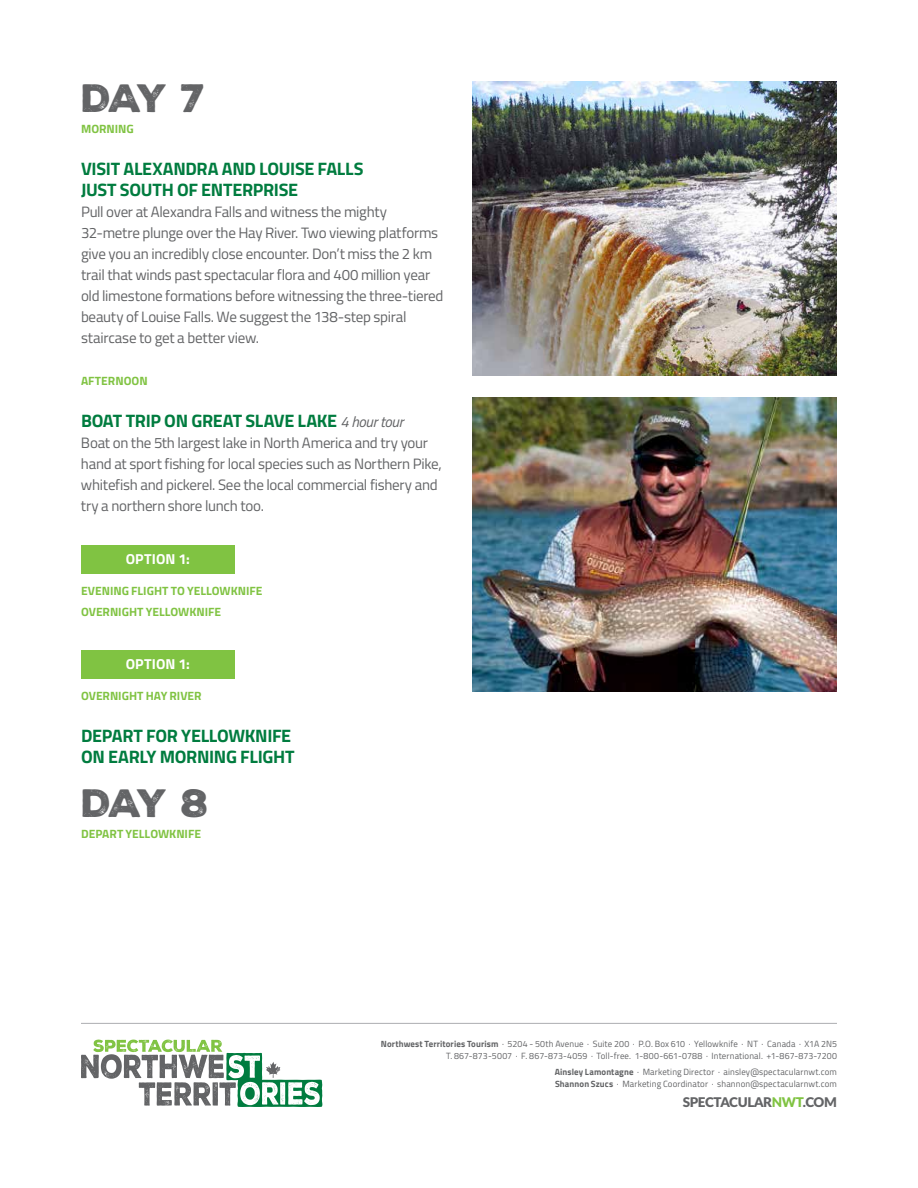
<style>
.page{position:relative;width:918px;height:1188px;background:#fff}
.page>*{position:absolute;margin:0;border:0;box-sizing:border-box;transform-origin:0 0}
.t1{font:38.25px "Nexa Rust Sans Black 01";letter-spacing:-.115em;color:#636466}
.t2{font:700 18px/21px "Titillium Web";letter-spacing:-.02em;color:#007c3f}
.t3{font:15px/21px "Titillium Web";letter-spacing:-.02em;color:#636466}
.t4{font:700 14.4px "Titillium Web";letter-spacing:.01em;color:#fff}
.t5{font:900 13.35px "Lato";letter-spacing:-.025em;color:#636466}
.t6{font:700 12px/21px "Titillium Web";color:#80c342}
.t7{font:9px/12px "Titillium Web";letter-spacing:.015em;color:#636466;text-align:right}
.s1{font-weight:400;font-style:italic;font-size:15px;color:#636466}
.s2{font-weight:700}
.s3{color:#80c342}
</style>
<div class="page">
<svg style="left:81px;top:1040px;width:241px;height:67px"></svg>
<hr style="left:81px;top:1023px;width:756px;height:1px;background:#acaeb1">
<div style="left:81px;top:545px;width:153px;height:29px;background:#80c342"></div>
<div style="left:81px;top:650px;width:153px;height:29px;background:#80c342"></div>
<img style="left:472px;top:81px;width:365px;height:294px">
<img style="left:472px;top:397px;width:365px;height:294px">
<h1 class="t1" style="left:81px;top:72px;width:126px">DAY 7</h1>
<p class="t6" style="left:81px;top:117px;width:54px">MORNING</p>
<p class="t2" style="left:81px;top:157px;width:284px">VISIT ALEXANDRA AND LOUISE FALLS<br>JUST SOUTH OF ENTERPRISE</p>
<p class="t3" style="left:81px;top:200px;width:364px">Pull over at Alexandra Falls and witness the mighty 32-metre plunge over the Hay River. Two viewing platforms give you an incredibly close encounter. Don’t miss the 2 km trail that winds past spectacular flora and 400 million year old limestone formations before witnessing the three-tiered beauty of Louise Falls. We suggest the 138-step spiral staircase to get a better view.</p>
<p class="t6" style="left:81px;top:369px;width:68px">AFTERNOON</p>
<p class="t2" style="left:81px;top:409px;width:324px">BOAT TRIP ON GREAT SLAVE LAKE <span class="s1">4 hour tour</span></p>
<p class="t3" style="left:81px;top:431px;width:362px">Boat on the 5th largest lake in North America and try your hand at sport fishing for local species such as Northern Pike, whitefish and pickerel. See the local commercial fishery and try a northern shore lunch too.</p>
<p class="t4" style="left:126px;top:548px;width:66px">OPTION 1:</p>
<p class="t6" style="left:81px;top:579px;width:183px">EVENING FLIGHT TO YELLOWKNIFE<br>OVERNIGHT YELLOWKNIFE</p>
<p class="t4" style="left:126px;top:653px;width:66px">OPTION 1:</p>
<p class="t6" style="left:81px;top:684px;width:122px">OVERNIGHT HAY RIVER</p>
<p class="t2" style="left:81px;top:724px;width:215px">DEPART FOR YELLOWKNIFE<br>ON EARLY MORNING FLIGHT</p>
<h1 class="t1" style="left:81px;top:777px;width:130px">DAY 8</h1>
<p class="t6" style="left:81px;top:822px;width:121px">DEPART YELLOWKNIFE</p>
<p class="t7" style="left:381px;top:1037px;width:458px"><span class="s2">Northwest Territories Tourism</span> · 5204 - 50th Avenue · Suite 200 · P.O. Box 610 · Yellowknife · NT · Canada · X1A 2N5<br>T. 867-873-5007 · F. 867-873-4059 · Toll-free. 1-800-661-0788 · International. +1-867-873-7200</p>
<p class="t7" style="left:555px;top:1066px;width:284px;text-align:left"><span class="s2">Ainsley Lamontagne</span> · Marketing Director · ainsley@spectacularnwt.com<br><span class="s2">Shannon Szucs</span> · Marketing Coordinator · shannon@spectacularnwt.com</p>
<p class="t5" style="left:683px;top:1092px;width:156px">SPECTACULAR<span class="s3">NWT</span>.COM</p>
</div>
